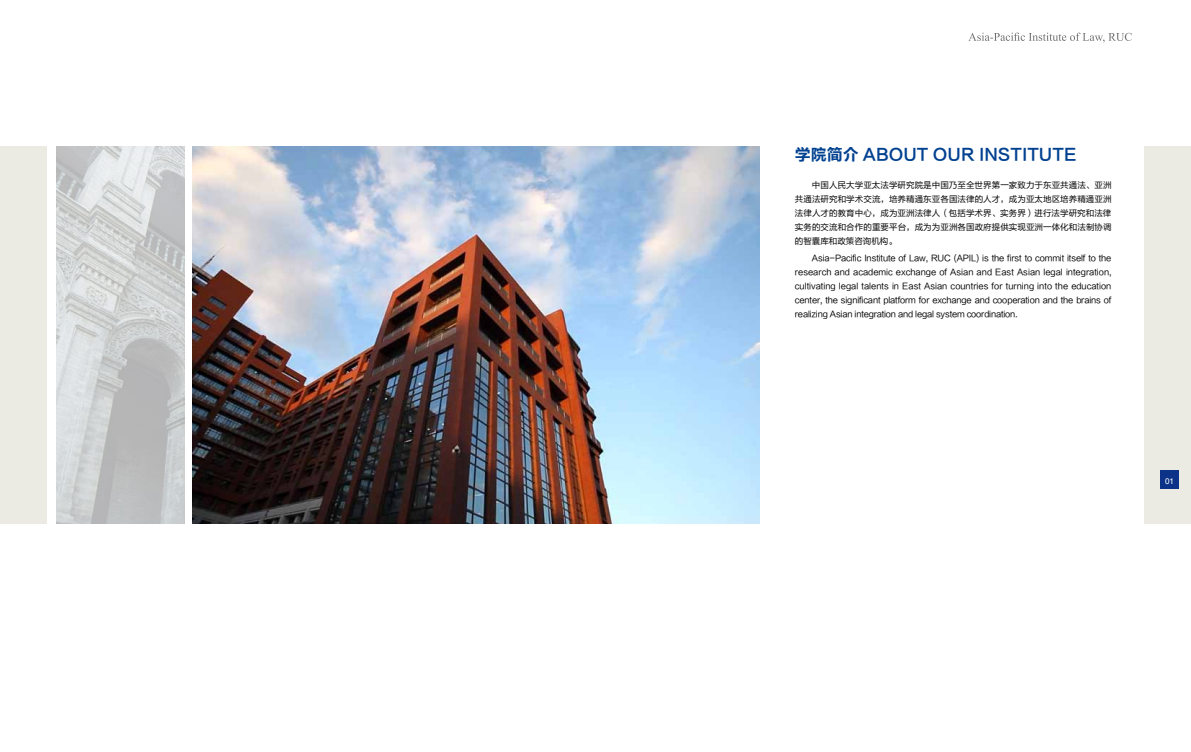
<style>
.page{position:relative;width:1191px;height:752px;background:#fff}
.page>*{position:absolute;margin:0;border:0;box-sizing:border-box;transform-origin:0 0}
.t1{font:16px "FZLTCHJW GB1 0";color:#004190}
.t2{font:8.5px/14px "FZLTHJW GB1 0";letter-spacing:-.01em;color:#000;text-align:justify}
.t3{font:8px "CT Hei Ti SF";color:#fff}
</style>
<div class="page">
<img style="left:193px;top:146px;width:567px;height:377px">
<div style="left:0;top:146px;width:47px;height:377px;background:#ecebe3"></div>
<div style="left:1144px;top:146px;width:47px;height:377px;background:#ecebe3"></div>
<img style="left:57px;top:146px;width:127px;height:377px">
<svg style="left:968px;top:33px;width:163px;height:10px"></svg>
<div style="left:1159px;top:469px;width:19px;height:19px;background:#0c3388"></div>
<h1 class="t1" style="left:795px;top:145px;width:283px">学院简介 ABOUT OUR INSTITUTE</h1>
<p class="t2" style="left:795px;top:178px;width:318px;text-indent:17px">中国人民大学亚太法学研究院是中国乃至全世界第一家致力于东亚共通法、亚洲共通法研究和学术交流，培养精通东亚各国法律的人才，成为亚太地区培养精通亚洲法律人才的教育中心，成为亚洲法律人（包括学术界、实务界）进行法学研究和法律实务的交流和合作的重要平台，成为为亚洲各国政府提供实现亚洲一体化和法制协调的智囊库和政策咨询机构。</p>
<p class="t2" style="left:795px;top:251px;width:318px;text-indent:17px">Asia-Pacific Institute of Law, RUC (APIL) is the first to commit itself to the research and academic exchange of Asian and East Asian legal integration, cultivating legal talents in East Asian countries for turning into the education center, the significant platform for exchange and cooperation and the brains of realizing Asian integration and legal system coordination.</p>
<p class="t3" style="left:1165px;top:476px;width:10px">01</p>
</div>
